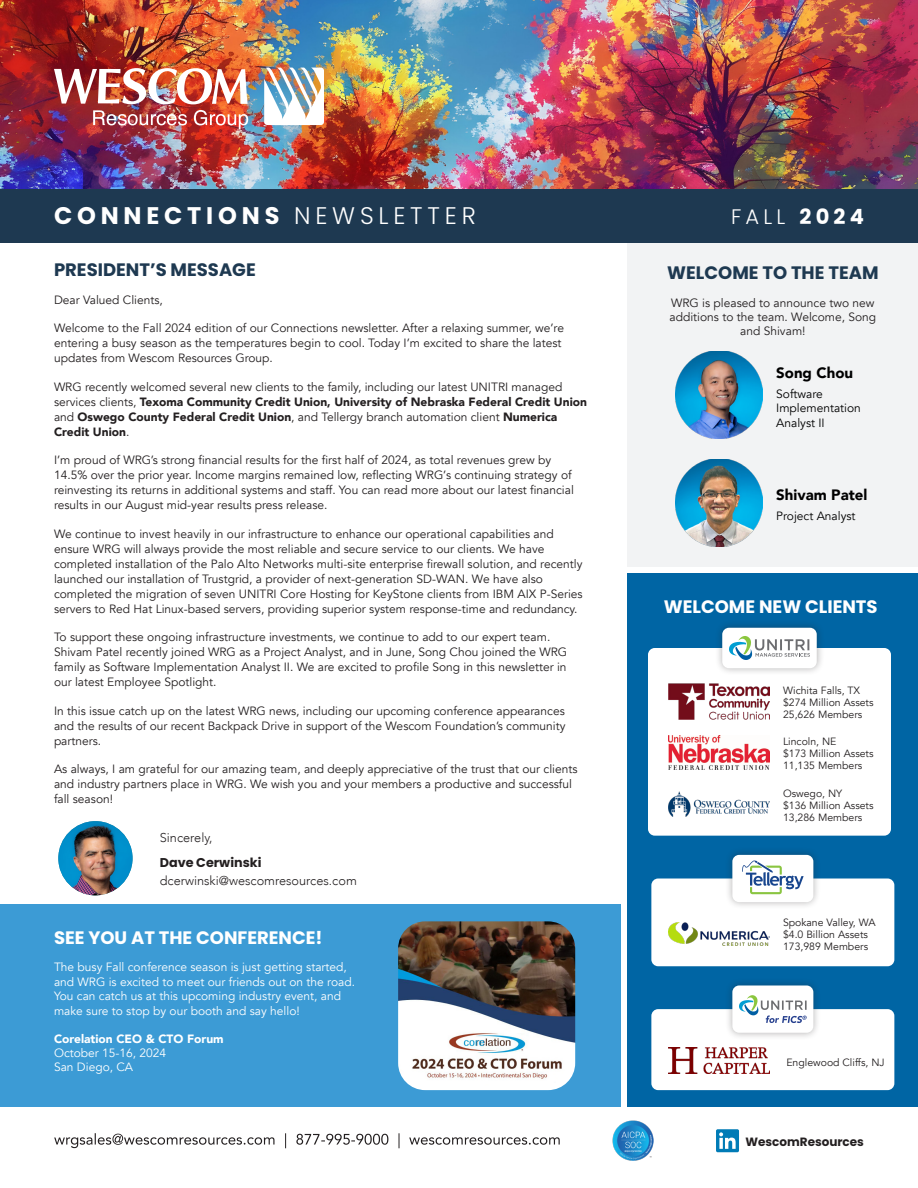
<style>
.page{position:relative;width:918px;height:1188px;background:#fff}
.page>*{position:absolute;margin:0;border:0;box-sizing:border-box;transform-origin:0 0}
.t1{font:700 24px "Poppins";letter-spacing:.2em;color:#fff}
.t2{font:300 21px "Poppins";color:#fff}
.t3{font:700 18px "Poppins";color:#fff}
.t4{font:700 18px "Poppins";color:#1e3951}
.t5{font:900 15px "Avenir";color:#000}
.t6{font:300 12.75px "Avenir";color:#231f20}
.t7{font:700 12.75px "Poppins";color:#231f20}
.t8{font:12px/15px "Avenir";color:#231f20}
.t9{font:12px/14.4px "Avenir";color:#fff}
.t10{font:12px "Avenir";color:#000}
.t11{font:900 12px "Avenir";color:#fff}
.t12{font:700 12px "Poppins";color:#231f20}
.t13{font:10.5px "Avenir";color:#231f20}
.s1{font-weight:300}
.s2{font-weight:700}
.s3{font-weight:900}
</style>
<div class="page">
<svg style="left:54px;top:1133px;width:506px;height:15px"></svg>
<div style="left:716px;top:1129px;width:23px;height:23px;background:#007bb6;border-radius:2px"></div>
<svg style="left:719px;top:1132px;width:17px;height:17px"></svg>
<img style="left:0;top:0;width:918px;height:189px">
<svg style="left:93px;top:110px;width:94px;height:15px"></svg>
<svg style="left:194px;top:110px;width:54px;height:19px"></svg>
<img style="left:54px;top:68px;width:194px;height:36px">
<img style="left:264px;top:68px;width:60px;height:57px">
<img style="left:58px;top:821px;width:75px;height:74px;border-radius:37px">
<div style="left:628px;top:574px;width:290px;height:533px;background:#0065a4"></div>
<div style="left:628px;top:243px;width:290px;height:324px;background:#f2f3f4"></div>
<div style="left:0;top:189px;width:918px;height:54px;background:#1e3951"></div>
<div style="left:648px;top:648px;width:243px;height:188px;background:#fff;border-radius:7px"></div>
<div style="left:651px;top:879px;width:243px;height:87px;background:#fff;border-radius:7px"></div>
<div style="left:651px;top:1009px;width:243px;height:81px;background:#fff;border-radius:7px"></div>
<div style="left:725px;top:847px;width:96px;height:63px;background:#231f20;opacity:.35"></div>
<div style="left:732px;top:855px;width:81px;height:47px;background:#fff;border-radius:7px"></div>
<svg style="left:742px;top:860px;width:62px;height:34px"></svg>
<div style="left:714px;top:620px;width:111px;height:56px;background:#231f20;opacity:.35"></div>
<div style="left:722px;top:628px;width:95px;height:40px;background:#fff;border-radius:7px"></div>
<svg style="left:729px;top:636px;width:81px;height:24px"></svg>
<div style="left:0;top:904px;width:621px;height:203px;background:#3c9bd5"></div>
<img style="left:675px;top:459px;width:88px;height:88px">
<img style="left:675px;top:351px;width:88px;height:88px">
<img style="left:398px;top:921px;width:177px;height:169px">
<img style="left:668px;top:683px;width:102px;height:37px">
<img style="left:668px;top:922px;width:102px;height:24px">
<img style="left:668px;top:792px;width:102px;height:24px">
<div style="left:725px;top:978px;width:96px;height:62px;background:#231f20;opacity:.35"></div>
<div style="left:732px;top:986px;width:81px;height:47px;background:#fff;border-radius:7px"></div>
<svg style="left:739px;top:995px;width:68px;height:28px"></svg>
<img style="left:668px;top:1048px;width:102px;height:26px">
<img style="left:613px;top:1120px;width:40px;height:41px">
<img style="left:668px;top:736px;width:101px;height:33px">
<p class="t1" style="left:54px;top:202px;width:423px">CONNECTIONS <span class="s1">NEWSLETTER</span></p>
<p class="t2" style="left:731px;top:205px;width:134px">FALL <span class="s2">2024</span></p>
<p class="t4" style="left:54px;top:259px;width:203px">PRESIDENT’S MESSAGE</p>
<p class="t8" style="left:54px;top:293px;width:110px">Dear Valued Clients,</p>
<p class="t8" style="left:54px;top:321px;width:512px">Welcome to the Fall 2024 edition of our Connections newsletter. After a relaxing summer, we’re entering a busy season as the temperatures begin to cool. Today I’m excited to share the latest updates from Wescom Resources Group.</p>
<p class="t8" style="left:54px;top:380px;width:535px">WRG recently welcomed several new clients to the family, including our latest UNITRI managed services clients, <span class="s3">Texoma Community Credit Union, University of Nebraska Federal Credit Union </span>and <span class="s3">Oswego County Federal Credit Union</span>, and Tellergy branch automation client <span class="s3">Numerica Credit Union</span>.</p>
<p class="t8" style="left:54px;top:453px;width:521px">I’m proud of WRG’s strong financial results for the first half of 2024, as total revenues grew by 14.5% over the prior year. Income margins remained low, reflecting WRG’s continuing strategy of reinvesting its returns in additional systems and staff. You can read more about our latest financial results in our August mid-year results press release.</p>
<p class="t8" style="left:54px;top:526px;width:530px">We continue to invest heavily in our infrastructure to enhance our operational capabilities and ensure WRG will always provide the most reliable and secure service to our clients. We have completed installation of the Palo Alto Networks multi-site enterprise firewall solution, and recently launched our installation of Trustgrid, a provider of next-generation SD-WAN. We have also completed the migration of seven UNITRI Core Hosting for KeyStone clients from IBM AIX P-Series servers to Red Hat Linux-based servers, providing superior system response-time and redundancy.</p>
<p class="t8" style="left:54px;top:630px;width:515px">To support these ongoing infrastructure investments, we continue to add to our expert team.<br>Shivam Patel recently joined WRG as a Project Analyst, and in June, Song Chou joined the WRG family as Software Implementation Analyst II. We are excited to profile Song in this newsletter in our latest Employee Spotlight.</p>
<p class="t8" style="left:54px;top:703px;width:513px;text-align:justify">In this issue catch up on the latest WRG news, including our upcoming conference appearances and the results of our recent Backpack Drive in support of the Wescom Foundation’s community partners.</p>
<p class="t8" style="left:54px;top:762px;width:525px">As always, I am grateful for our amazing team, and deeply appreciative of the trust that our clients and industry partners place in WRG. We wish you and your members a productive and successful fall season!</p>
<p class="t6" style="left:160px;top:830px;width:54px">Sincerely,</p>
<p class="t7" style="left:160px;top:855px;width:103px">Dave Cerwinski</p>
<p class="t6" style="left:160px;top:873px;width:199px">dcerwinski@wescomresources.com</p>
<p class="t3" style="left:54px;top:927px;width:270px">SEE YOU AT THE CONFERENCE!</p>
<p class="t9" style="left:54px;top:960px;width:303px">The busy Fall conference season is just getting started, and WRG is excited to meet our friends out on the road.<br>You can catch us at this upcoming industry event, and make sure to stop by our booth and say hello!</p>
<p class="t11" style="left:54px;top:1028px;width:171px">Corelation CEO &amp; CTO Forum</p>
<p class="t9" style="left:54px;top:1046px;width:114px">October 15-16, 2024</p>
<p class="t9" style="left:54px;top:1060px;width:81px">San Diego, CA</p>
<p class="t4" style="left:667px;top:262px;width:213px">WELCOME TO THE TEAM</p>
<p class="t8" style="left:670px;top:296px;width:208px;line-height:14.4px;text-align:center">WRG is pleased to announce two new additions to the team. Welcome, Song and Shivam!</p>
<p class="t5" style="left:776px;top:360px;width:78px">Song Chou</p>
<p class="t10" style="left:776px;top:387px;width:48px">Software</p>
<p class="t10" style="left:776px;top:401px;width:86px">Implementation</p>
<p class="t10" style="left:776px;top:415px;width:50px">Analyst II</p>
<p class="t5" style="left:776px;top:482px;width:93px">Shivam Patel</p>
<p class="t10" style="left:776px;top:509px;width:81px">Project Analyst</p>
<p class="t3" style="left:664px;top:596px;width:215px">WELCOME NEW CLIENTS</p>
<p class="t13" style="left:783px;top:684px;width:79px">Wichita Falls, TX</p>
<p class="t13" style="left:783px;top:696px;width:92px">$274 Million Assets</p>
<p class="t13" style="left:783px;top:708px;width:81px">25,626 Members</p>
<p class="t13" style="left:783px;top:736px;width:55px">Lincoln, NE</p>
<p class="t13" style="left:783px;top:748px;width:92px">$173 Million Assets</p>
<p class="t13" style="left:783px;top:760px;width:81px">11,135 Members</p>
<p class="t13" style="left:783px;top:787px;width:61px">Oswego, NY</p>
<p class="t13" style="left:783px;top:799px;width:92px">$136 Million Assets</p>
<p class="t13" style="left:783px;top:811px;width:81px">13,286 Members</p>
<p class="t13" style="left:783px;top:916px;width:94px">Spokane Valley, WA</p>
<p class="t13" style="left:783px;top:928px;width:86px">$4.0 Billion Assets</p>
<p class="t13" style="left:783px;top:940px;width:87px">173,989 Members</p>
<p class="t13" style="left:786px;top:1056px;width:100px">Englewood Cliffs, NJ</p>
<p class="t12" style="left:746px;top:1135px;width:120px">WescomResources</p>
</div>
